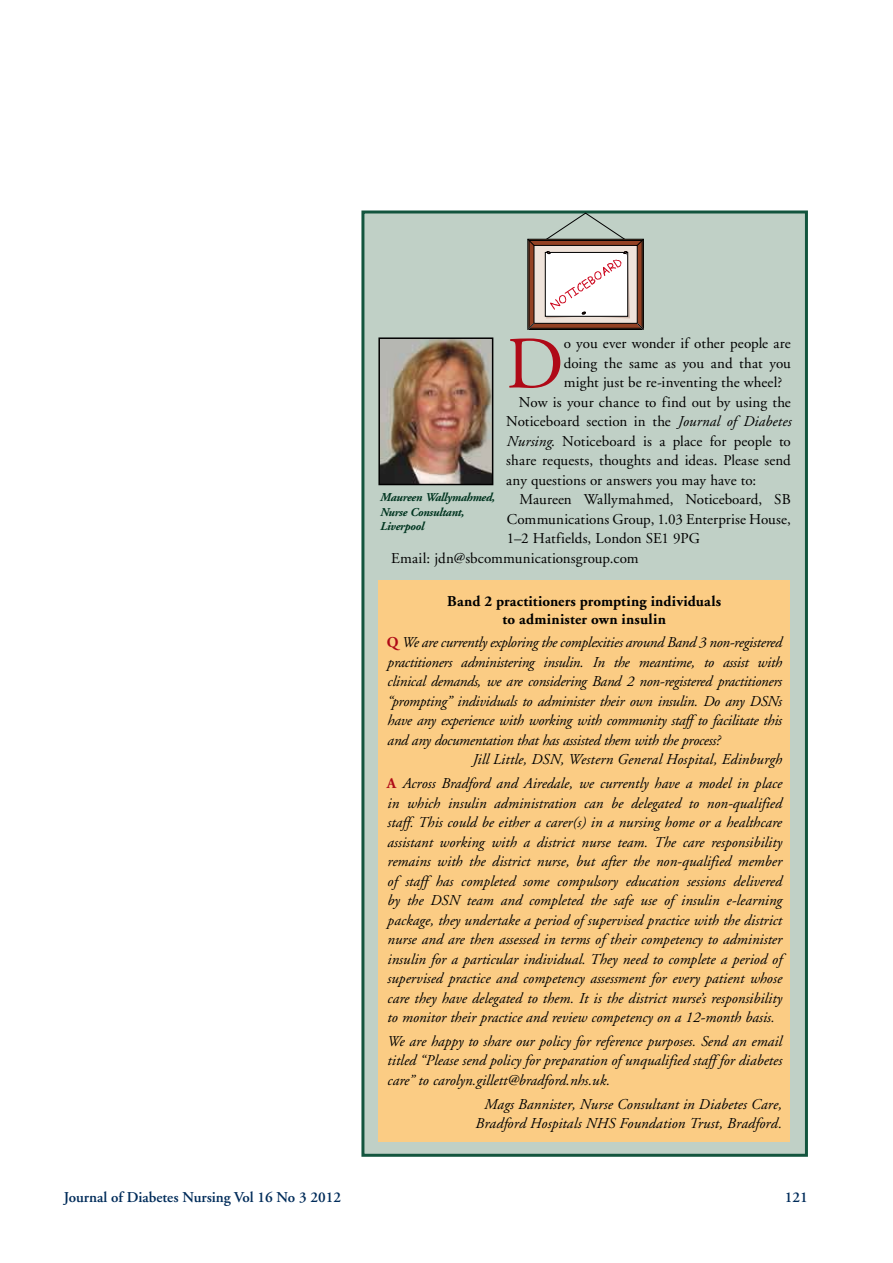
<style>
.page{position:relative;width:893px;height:1263px;background:#fff}
.page>*{position:absolute;margin:0;border:0;box-sizing:border-box;transform-origin:0 0}
.t1{font:73.8px "Adobe Garamond";color:#af0917}
.t2{font:italic 15px/19.5px "Adobe Garamond";letter-spacing:-.02em;color:#000;text-align:justify}
.t3{font:15px "Adobe Garamond";color:#000}
.t4{font:italic 15px/19.5px "Adobe Garamond";letter-spacing:.005em;color:#000;text-align:right}
.t5{font:700 15px/18px "Adobe Garamond";letter-spacing:.015em;color:#000;text-align:center}
.t6{font:600 15px "Adobe Garamond";color:#002c5a}
.t7{font:italic 700 12px/14.4px "Adobe Garamond";letter-spacing:-.025em;color:#003520}
.s1{font-style:italic}
.s2{font-weight:700;font-style:normal;color:#af0917}
</style>
<div class="page">
<div style="left:361px;top:210px;width:447px;height:947px;background:#c0d0c6;border:3px solid #13553e"></div>
<svg style="left:527px;top:212px;width:117px;height:118px"></svg>
<img style="left:381px;top:340px;width:109px;height:142px">
<div style="left:378px;top:337px;width:115px;height:148px;border:2px solid #000"></div>
<div style="left:378px;top:581px;width:412px;height:561px;background:#fbcc84"></div>
<h1 class="t1" style="left:506px;top:325px;width:59px">D</h1>
<p class="t3" style="left:564px;top:336px;width:229px">o you ever wonder if other people are</p>
<p class="t3" style="left:564px;top:355px;width:229px">doing the same as you and that you</p>
<p class="t3" style="left:564px;top:375px;width:220px">might just be re-inventing the wheel?</p>
<p class="t3" style="left:519px;top:394px;width:273px">Now is your chance to find out by using the</p>
<p class="t3" style="left:506px;top:414px;width:286px">Noticeboard section in the <span class="s1">Journal of Diabetes</span></p>
<p class="t3" style="left:506px;top:433px;width:286px"><span class="s1">Nursing</span>. Noticeboard is a place for people to</p>
<p class="t3" style="left:506px;top:453px;width:286px">share requests, thoughts and ideas. Please send</p>
<p class="t3" style="left:506px;top:472px;width:251px">any questions or answers you may have to:</p>
<p class="t3" style="left:519px;top:492px;width:273px">Maureen Wallymahmed, Noticeboard, SB</p>
<p class="t3" style="left:507px;top:511px;width:286px">Communications Group, 1.03 Enterprise House,</p>
<p class="t3" style="left:507px;top:531px;width:195px">1–2 Hatfields, London SE1 9PG</p>
<p class="t3" style="left:391px;top:550px;width:249px">Email: jdn@sbcommunicationsgroup.com</p>
<p class="t7" style="left:380px;top:491px;width:116px">Maureen Wallymahmed,<br>Nurse Consultant,<br>Liverpool</p>
<p class="t5" style="left:447px;top:592px;width:276px">Band 2 practitioners prompting individuals to administer own insulin</p>
<p class="t2" style="left:387px;top:633px;width:396px"><span class="s2">Q</span> We are currently exploring the complexities around Band 3 non-registered</p>
<p class="t2" style="left:387px;top:653px;width:396px">practitioners administering insulin. In the meantime, to assist with</p>
<p class="t2" style="left:387px;top:672px;width:396px">clinical demands, we are considering Band 2 non-registered practitioners</p>
<p class="t2" style="left:387px;top:692px;width:396px">“prompting” individuals to administer their own insulin. Do any DSNs</p>
<p class="t2" style="left:387px;top:711px;width:396px">have any experience with working with community staff to facilitate this</p>
<p class="t2" style="left:387px;top:731px;width:335px">and any documentation that has assisted them with the process?</p>
<p class="t4" style="left:472px;top:750px;width:311px">Jill Little, DSN, Western General Hospital, Edinburgh</p>
<p class="t2" style="left:387px;top:774px;width:396px"><span class="s2">A</span> Across Bradford and Airedale, we currently have a model in place in which insulin administration can be delegated to non-qualified staff. This could be either a carer(s) in a nursing home or a healthcare assistant working with a district nurse team. The care responsibility remains with the district nurse, but after the non-qualified member of staff has completed some compulsory education sessions delivered by the DSN team and completed the safe use of insulin e-learning package, they undertake a period of supervised practice with the district nurse and are then assessed in terms of their competency to administer insulin for a particular individual. They need to complete a period of supervised practice and competency assessment for every patient whose care they have delegated to them. It is the district nurse’s responsibility to monitor their practice and review competency on a 12-month basis.</p>
<p class="t2" style="left:387px;top:1032px;width:396px">We are happy to share our policy for reference purposes. Send an email titled “Please send policy for preparation of unqualified staff for diabetes care” to carolyn.gillett@bradford.nhs.uk.</p>
<p class="t4" style="left:475px;top:1095px;width:308px">Mags Bannister, Nurse Consultant in Diabetes Care,<br>Bradford Hospitals NHS Foundation Trust, Bradford.</p>
<p class="t6" style="left:64px;top:1189px;width:279px">Journal of Diabetes Nursing Vol 16 No 3 2012</p>
<p class="t6" style="left:785px;top:1189px;width:24px">121</p>
</div>
